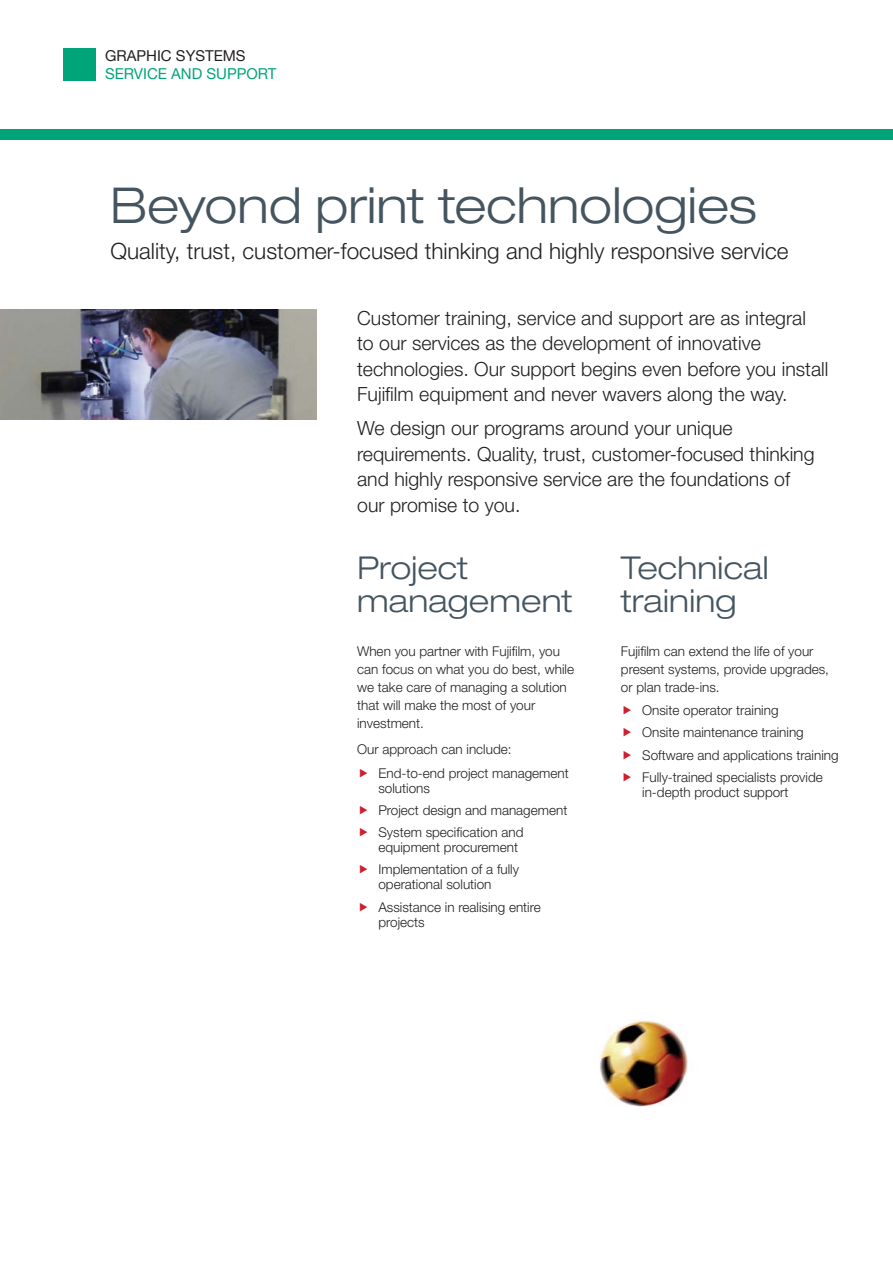
<style>
.page{position:relative;width:893px;height:1265px;background:#fff}
.page>*{position:absolute;margin:0;border:0;box-sizing:border-box;transform-origin:0 0}
.t1{font:300 expanded 49.5px "Helvetica Neue";color:#455560}
.t2{font:300 expanded 31.5px/33px "Helvetica Neue";letter-spacing:.005em;color:#455560}
.t3{font:300 22.5px "Helvetica Neue";color:#231f20}
.t4{font:300 19.5px/25.5px "Helvetica Neue";color:#231f20}
.t5{font:15px "Helvetica Neue";color:#00a479}
.t6{font:15px "Helvetica Neue";color:#231f20}
.t7{font:300 13.5px/22.2px "Helvetica Neue";color:#231f20}
</style>
<div class="page">
<img style="left:600px;top:1020px;width:88px;height:87px">
<div style="left:0;top:129px;width:892px;height:11px;background:#00a479"></div>
<div style="left:64px;top:48px;width:32px;height:33px;background:#00a479"></div>
<img style="left:0;top:309px;width:316px;height:111px">
<p class="t6" style="left:105px;top:46px;width:142px">GRAPHIC SYSTEMS</p>
<p class="t5" style="left:105px;top:65px;width:173px">SERVICE AND SUPPORT</p>
<h1 class="t1" style="left:110px;top:187px;width:648px">Beyond print technologies</h1>
<h3 class="t3" style="left:110px;top:243px;width:679px">Quality, trust, customer-focused thinking and highly responsive service</h3>
<h3 class="t4" style="left:357px;top:307px;width:472px">Customer training, service and support are as integral<br>to our services as the development of innovative technologies. Our support begins even before you install Fujifilm equipment and never wavers along the way.</h3>
<h3 class="t4" style="left:357px;top:417px;width:459px">We design our programs around your unique requirements. Quality, trust, customer-focused thinking and highly responsive service are the foundations of our promise to you.</h3>
<h2 class="t2" style="left:357px;top:554px;width:217px">Project management</h2>
<p class="t7" style="left:357px;top:643px;width:218px;line-height:18px">When you partner with Fujifilm, you can focus on what you do best, while we take care of managing a solution that will make the most of your investment.</p>
<p class="t7" style="left:378px;top:739px;width:192px;line-height:23.5px;text-indent:-21px">Our approach can include:<br>End-to-end project management</p>
<p class="t7" style="left:378px;top:778px;width:190px">solutions<br>Project design and management<br>System specification and</p>
<p class="t7" style="left:378px;top:837px;width:142px">equipment procurement<br>Implementation of a fully</p>
<p class="t7" style="left:378px;top:874px;width:164px">operational solution<br>Assistance in realising entire</p>
<p class="t7" style="left:378px;top:912px;width:48px">projects</p>
<h2 class="t2" style="left:621px;top:554px;width:149px">Technical training</h2>
<p class="t7" style="left:621px;top:643px;width:210px;line-height:18px">Fujifilm can extend the life of your present systems, provide upgrades, or plan trade-ins.</p>
<p class="t7" style="left:642px;top:700px;width:198px">Onsite operator training<br>Onsite maintenance training<br>Software and applications training<br>Fully-trained specialists provide</p>
<p class="t7" style="left:642px;top:782px;width:148px">in-depth product support</p>
</div>
